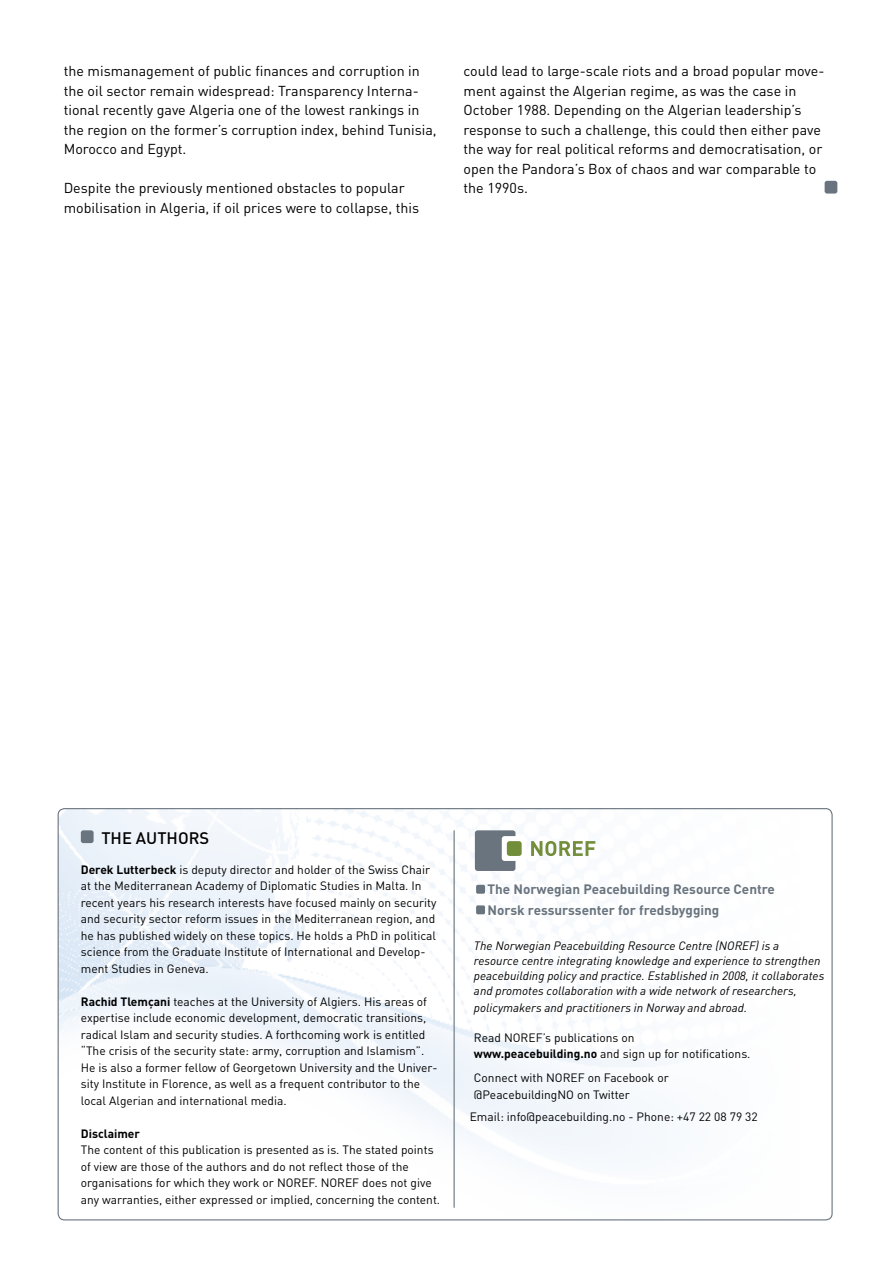
<style>
.page{position:relative;width:893px;height:1263px;background:#fff}
.page>*{position:absolute;margin:0;border:0;box-sizing:border-box;transform-origin:0 0}
.t1{font:500 16.5px "DIN";color:#000}
.t2{font:14.25px/19.5px "DIN";color:#000}
.t3{font:700 13.5px/21px "DIN";color:#69747e}
.t4{font:12px/16.5px "DIN";color:#000}
.t5{font:italic 12px/15px "DIN";color:#000}
.t6{font:700 12px "DIN";color:#000}
.s1{font-weight:700}
</style>
<div class="page">
<div style="left:825px;top:181px;width:12px;height:13px;background:#69747e;border-radius:2px"></div>
<img style="left:58px;top:810px;width:773px;height:410px">
<hr style="left:454px;top:830px;width:1px;height:378px;background:#69747e">
<div style="left:81px;top:830px;width:13px;height:13px;background:#69747e;border-radius:2px"></div>
<svg style="left:531px;top:841px;width:64px;height:15px"></svg>
<div style="left:475px;top:830px;width:40px;height:41px;background:#69747e;border-radius:3px"></div>
<div style="left:502px;top:836px;width:25px;height:25px;background:#fff;border-radius:3px"></div>
<div style="left:507px;top:841px;width:15px;height:15px;background:#738e3a;border-radius:3px"></div>
<div style="left:476px;top:885px;width:9px;height:9px;background:#69747e;border-radius:2px"></div>
<div style="left:476px;top:905px;width:9px;height:9px;background:#69747e;border-radius:2px"></div>
<p class="t2" style="left:64px;top:61px;width:374px">the mismanagement of public finances and corruption in the oil sector remain widespread: Transparency Interna&shy;tional recently gave Algeria one of the lowest rankings in the region on the former’s corruption index, behind Tunisia, Morocco and Egypt.</p>
<p class="t2" style="left:64px;top:178px;width:357px">Despite the previously mentioned obstacles to popular mobilisation in Algeria, if oil prices were to collapse, this</p>
<p class="t2" style="left:463px;top:61px;width:362px">could lead to large-scale riots and a broad popular move&shy;ment against the Algerian regime, as was the case in October 1988. Depending on the Algerian leadership’s response to such a challenge, this could then either pave the way for real political reforms and democratisation, or open the Pandora’s Box of chaos and war comparable to the 1990s.</p>
<h1 class="t1" style="left:101px;top:827px;width:109px">THE AUTHORS</h1>
<p class="t4" style="left:81px;top:861px;width:357px"><span class="s1">Derek Lutterbeck</span> is deputy director and holder of the Swiss Chair at the Mediterranean Academy of Diplomatic Studies in Malta. In recent years his research interests have focused mainly on security and security sector reform issues in the Mediterranean region, and he has published widely on these topics. He holds a PhD in political science from the Graduate Institute of International and Develop&shy;ment Studies in Geneva.</p>
<p class="t4" style="left:81px;top:993px;width:358px"><span class="s1">Rachid Tlemçani</span> teaches at the University of Algiers. His areas of expertise include economic development, democratic transitions, radical Islam and security studies. A forthcoming work is entitled “The crisis of the security state: army, corruption and Islamism”.<br>He is also a former fellow of Georgetown University and the Univer&shy;sity Institute in Florence, as well as a frequent contributor to the local Algerian and international media.</p>
<p class="t6" style="left:81px;top:1125px;width:61px">Disclaimer</p>
<p class="t4" style="left:81px;top:1141px;width:361px">The content of this publication is presented as is. The stated points of view are those of the authors and do not reflect those of the organisations for which they work or NOREF. NOREF does not give any warranties, either expressed or implied, concerning the content.</p>
<p class="t3" style="left:488px;top:878px;width:289px">The Norwegian Peacebuilding Resource Centre<br>Norsk ressurssenter for fredsbygging</p>
<p class="t5" style="left:474px;top:938px;width:352px">The Norwegian Peacebuilding Resource Centre (NOREF) is a resource centre integrating knowledge and experience to strengthen peacebuilding policy and practice. Established in 2008, it collaborates and promotes collaboration with a wide network of researchers,</p>
<p class="t5" style="left:474px;top:1000px;width:275px">policymakers and practitioners in Norway and abroad.</p>
<p class="t4" style="left:474px;top:1029px;width:278px">Read NOREF’s publications on <span class="s1">www.peacebuilding.no</span> and sign up for notifications.</p>
<p class="t4" style="left:474px;top:1069px;width:196px">Connect with NOREF on Facebook or @PeacebuildingNO on Twitter</p>
<p class="t4" style="left:470px;top:1108px;width:290px">Email: info@peacebuilding.no - Phone: +47 22 08 79 32</p>
</div>
